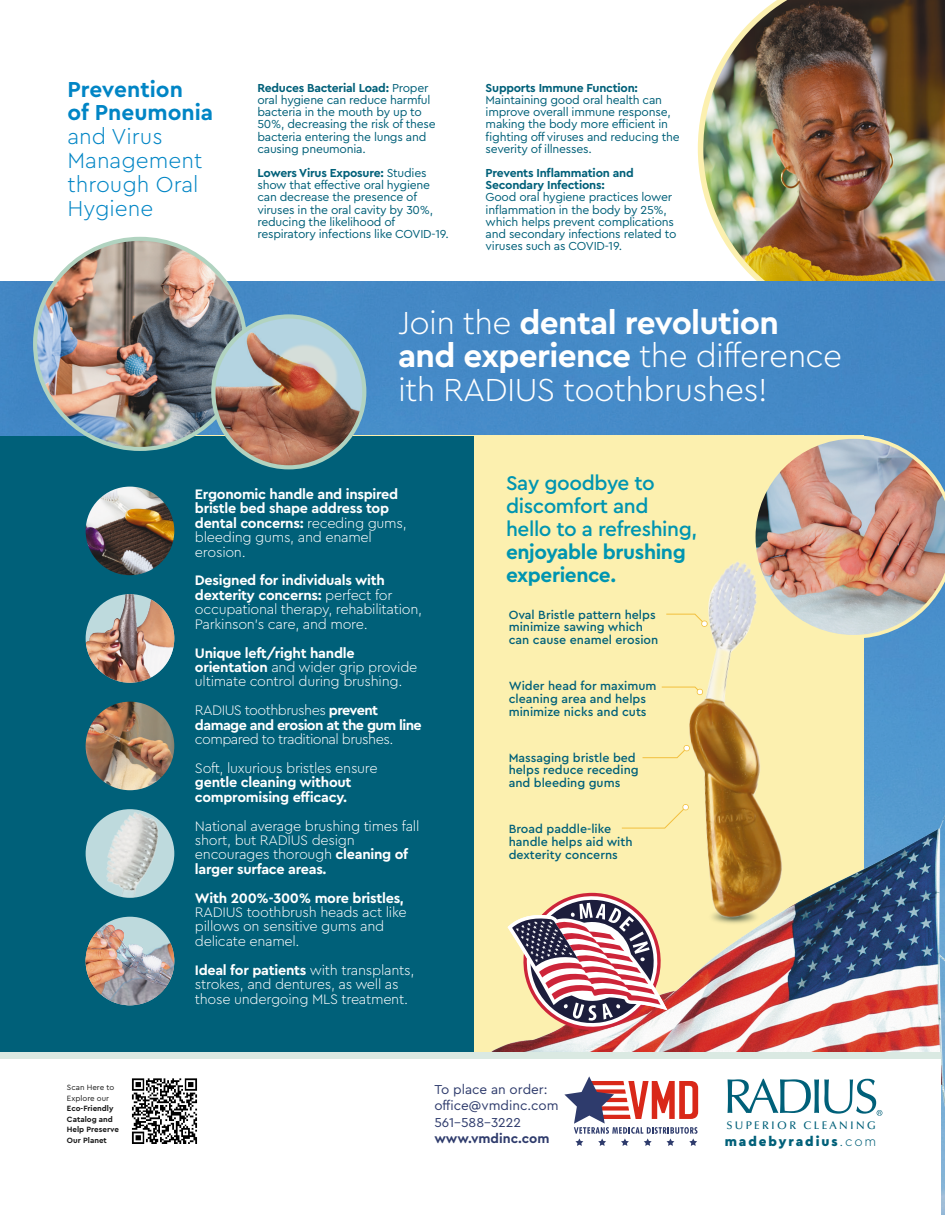
<style>
.page{position:relative;width:945px;height:1215px;background:#fff}
.page>*{position:absolute;margin:0;border:0;box-sizing:border-box;transform-origin:0 0}
.t1{font:300 33.45px/33.3px "Cera Pro";letter-spacing:-.02em;color:#fff}
.t2{font:300 22.65px/23.9px "Cera Pro";color:#0085c5}
.t3{font:700 22.65px/23.9px "Cera Pro";color:#0085c5}
.t4{font:500 20.85px/23.1px "Cera Pro";letter-spacing:-.02em;color:#0095b1}
.t5{font:700 20.85px/23.1px "Cera Pro";letter-spacing:-.02em;color:#0095b1}
.t6{font:300 14.4px/14.4px "Cera Pro";letter-spacing:-.02em;color:#fff}
.t7{font:700 14.4px/14.4px "Cera Pro";letter-spacing:-.02em;color:#fff}
.t8{font:300 14.4px/28.8px "Cera Pro";letter-spacing:-.04em;color:#fff}
.t9{font:700 14.4px/14.4px "Cera Pro";letter-spacing:-.04em;color:#fff}
.t10{font:900 13.65px "Cera Pro";letter-spacing:.14em;color:#006079}
.t11{font:13.5px/16.5px "Cera Pro";color:#2e3b6c}
.t12{font:700 13.5px "Cera Pro";color:#2e3b6c}
.t13{font:500 12.45px/12.8px "Cera Pro";color:#006079}
.t14{font:12.15px/12.1px "Cera Pro";letter-spacing:-.02em;color:#006079}
.t15{font:700 12.15px/12.1px "Cera Pro";letter-spacing:-.02em;color:#006079}
.t16{font:500 11.1px "Optima LT Std";letter-spacing:.21em;color:#006079}
.t17{font:700 7.95px/10.5px "Cera Pro";color:#1b1b1b}
.t18{font:7.95px/10.5px "Cera Pro";color:#1b1b1b}
.s1{font-weight:700}
.s2{font-weight:300}
</style>
<div class="page">
<img style="left:698px;top:0;width:247px;height:282px">
<img style="left:0;top:282px;width:945px;height:486px">
<div style="left:133px;top:436px;width:731px;height:719px;background:#fcf0af"></div>
<div style="left:0;top:436px;width:474px;height:694px;background:#006079"></div>
<img style="left:481px;top:768px;width:464px;height:447px">
<div style="left:0;top:1059px;width:941px;height:156px;background:#fff"></div>
<div style="left:0;top:1053px;width:941px;height:6px;background:#dae9e2"></div>
<img style="left:131px;top:1078px;width:67px;height:66px">
<img style="left:752px;top:435px;width:193px;height:204px">
<svg style="left:564px;top:1076px;width:134px;height:70px"></svg>
<svg style="left:728px;top:1079px;width:154px;height:37px"></svg>
<img style="left:35px;top:239px;width:210px;height:210px;border-radius:105px">
<img style="left:86px;top:487px;width:88px;height:88px;border-radius:44px">
<div style="left:86px;top:809px;width:88px;height:89px;background:#bedadd;border-radius:50%"></div>
<img style="left:92px;top:809px;width:82px;height:89px">
<img style="left:86px;top:702px;width:88px;height:88px;border-radius:44px">
<img style="left:86px;top:594px;width:88px;height:89px;border-radius:44px">
<img style="left:86px;top:917px;width:88px;height:88px;border-radius:44px">
<img style="left:219px;top:316px;width:145px;height:148px">
<div style="left:211px;top:314px;width:155px;height:155px;border:4px solid #b1d3c0;border-radius:50%"></div>
<svg style="left:508px;top:891px;width:160px;height:141px"></svg>
<img style="left:646px;top:965px;width:175px;height:11px">
<img style="left:614px;top:534px;width:234px;height:431px">
<svg style="left:666px;top:613px;width:42px;height:14px"></svg>
<svg style="left:642px;top:745px;width:48px;height:13px"></svg>
<svg style="left:621px;top:804px;width:68px;height:25px"></svg>
<svg style="left:661px;top:686px;width:42px;height:9px"></svg>
<h2 class="t3" style="left:68px;top:76px;width:147px">Prevention<br>of Pneumonia</h2>
<h2 class="t2" style="left:68px;top:124px;width:136px">and Virus<br>Management through Oral<br>Hygiene</h2>
<p class="t14" style="left:257px;top:81px;width:180px"><span class="s1">Reduces Bacterial Load:</span> Proper oral hygiene can reduce harmful bacteria in the mouth by up to<br>50%, decreasing the risk of these bacteria entering the lungs and causing pneumonia.</p>
<p class="t14" style="left:257px;top:166px;width:193px"><span class="s1">Lowers Virus Exposure:</span> Studies show that effective oral hygiene can decrease the presence of viruses in the oral cavity by 30%, reducing the likelihood of respiratory infections like COVID-19.</p>
<p class="t15" style="left:486px;top:81px;width:154px">Supports Immune Function:</p>
<p class="t14" style="left:486px;top:93px;width:196px">Maintaining good oral health can improve overall immune response, making the body more efficient in fighting off viruses and reducing the severity of illnesses.</p>
<p class="t15" style="left:486px;top:166px;width:150px">Prevents Inflammation and<br>Secondary Infections:</p>
<p class="t14" style="left:486px;top:191px;width:192px">Good oral hygiene practices lower inflammation in the body by 25%, which helps prevent complications and secondary infections related to viruses such as COVID-19.</p>
<h1 class="t1" style="left:398px;top:305px;width:446px">Join the <span class="s1">dental revolution and experience</span> the difference ith RADIUS toothbrushes!</h1>
<p class="t18" style="left:67px;top:1082px;width:49px">Scan Here to<br>Explore our</p>
<p class="t17" style="left:67px;top:1103px;width:53px">Eco-Friendly<br>Catalog and<br>Help Preserve<br>Our Planet</p>
<p class="t7" style="left:195px;top:486px;width:213px">Ergonomic handle and inspired bristle bed shape address top dental concerns: <span class="s2">receding gums, bleeding gums, and enamel erosion.</span></p>
<p class="t6" style="left:195px;top:573px;width:229px"><span class="s1">Designed for individuals with dexterity concerns:</span> perfect for occupational therapy, rehabilitation, Parkinson's care, and more.</p>
<p class="t6" style="left:195px;top:645px;width:224px"><span class="s1">Unique left/right handle orientation</span> and wider grip provide ultimate control during brushing.</p>
<p class="t9" style="left:195px;top:703px;width:228px"><span class="s2">RADIUS toothbrushes</span> prevent damage and erosion at the gum line</p>
<p class="t8" style="left:195px;top:724px;width:200px">compared to traditional brushes.<br>Soft, luxurious bristles ensure</p>
<p class="t7" style="left:195px;top:775px;width:158px">gentle cleaning without compromising efficacy.</p>
<p class="t6" style="left:195px;top:818px;width:226px">National average brushing times fall short, but RADIUS design encourages thorough <span class="s1">cleaning of larger surface areas.</span></p>
<p class="t7" style="left:195px;top:890px;width:211px">With 200%-300% more bristles,</p>
<p class="t6" style="left:195px;top:904px;width:213px">RADIUS toothbrush heads act like pillows on sensitive gums and delicate enamel.</p>
<p class="t6" style="left:195px;top:962px;width:221px"><span class="s1">Ideal for patients</span> with transplants, strokes, and dentures, as well as those undergoing MLS treatment.</p>
<h3 class="t4" style="left:506px;top:470px;width:193px">Say goodbye to discomfort and hello to a refreshing,</h3>
<h3 class="t5" style="left:506px;top:540px;width:181px">enjoyable brushing experience.</h3>
<p class="t13" style="left:509px;top:608px;width:151px">Oval Bristle pattern helps minimize sawing which can cause enamel erosion</p>
<p class="t13" style="left:509px;top:679px;width:149px">Wider head for maximum cleaning area and helps minimize nicks and cuts</p>
<p class="t13" style="left:509px;top:751px;width:132px">Massaging bristle bed helps reduce receding and bleeding gums</p>
<p class="t13" style="left:509px;top:822px;width:125px">Broad paddle-like handle helps aid with dexterity concerns</p>
<p class="t11" style="left:434px;top:1080px;width:126px">To place an order: office@vmdinc.com<br>561–588–3222</p>
<p class="t12" style="left:434px;top:1129px;width:117px">www.vmdinc.com</p>
<p class="t10" style="left:725px;top:1133px;width:153px">madebyradius<span class="s2">.com</span></p>
<p class="t16" style="left:726px;top:1119px;width:151px">SUPERIOR CLEANING</p>
</div>
